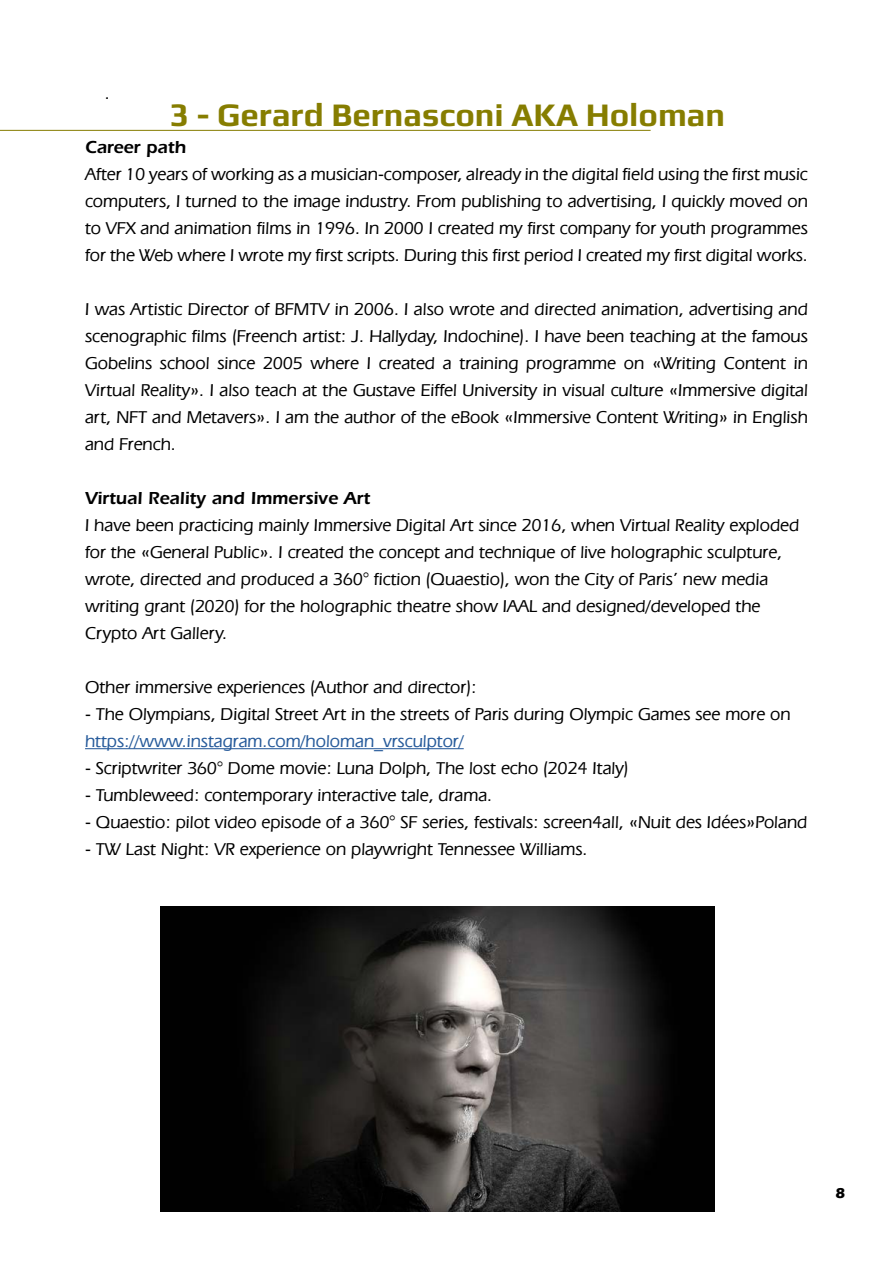
<style>
.page{position:relative;width:893px;height:1263px;background:#fff}
.page>*{position:absolute;margin:0;border:0;box-sizing:border-box;transform-origin:0 0}
.t1{font:700 33px "Play";color:#867d00}
.t2{font:500 18px/27px "Eras IT Cby BT";color:#000;text-align:justify}
.t3{font:500 18px "Eras IT Cby BT";color:#275b9b}
.t4{font:600 18px "Itc Eras";color:#000}
.t5{font:700 15px "Eras ITC";color:#000}
</style>
<div class="page">
<hr style="left:0;top:130px;width:651px;height:1px;background:#867d00">
<hr style="left:85px;top:748px;width:379px;height:1px;background:#275b9b">
<img style="left:160px;top:906px;width:554px;height:306px">
<p class="t2" style="left:105px;top:79px;width:6px">.</p>
<h1 class="t1" style="left:170px;top:95px;width:557px">3 - Gerard Bernasconi AKA Holoman</h1>
<p class="t4" style="left:85px;top:136px;width:103px">Career path</p>
<p class="t2" style="left:85px;top:160px;width:724px">After 10 years of working as a musician-composer, already in the digital field using the first music computers, I turned to the image industry. From publishing to advertising, I quickly moved on to VFX and animation films in 1996. In 2000 I created my first company for youth programmes for the Web where I wrote my first scripts. During this first period I created my first digital works.</p>
<p class="t2" style="left:85px;top:295px;width:724px">I was Artistic Director of BFMTV in 2006. I also wrote and directed animation, advertising and scenographic films (Freench artist: J. Hallyday, Indochine). I have been teaching at the famous Gobelins school since 2005 where I created a training programme on «Writing Content in Virtual Reality». I also teach at the Gustave Eiffel University in visual culture «Immersive digital art, NFT and Metavers». I am the author of the eBook «Immersive Content Writing» in English and French.</p>
<p class="t4" style="left:85px;top:487px;width:287px">Virtual Reality and Immersive Art</p>
<p class="t2" style="left:85px;top:511px;width:716px;text-align:left">I have been practicing mainly Immersive Digital Art since 2016, when Virtual Reality exploded for the «General Public». I created the concept and technique of live holographic sculpture, wrote, directed and produced a 360° fiction (Quaestio), won the City of Paris’ new media writing grant (2020) for the holographic theatre show IAAL and designed/developed the Crypto Art Gallery.</p>
<p class="t2" style="left:85px;top:673px;width:393px">Other immersive experiences (Author and director):</p>
<p class="t2" style="left:85px;top:700px;width:707px">- The Olympians, Digital Street Art in the streets of Paris during Olympic Games see more on</p>
<p class="t3" style="left:85px;top:730px;width:380px">https://www.instagram.com/holoman_vrsculptor/</p>
<p class="t2" style="left:85px;top:754px;width:545px">- Scriptwriter 360° Dome movie: Luna Dolph, The lost echo (2024 Italy)</p>
<p class="t2" style="left:85px;top:781px;width:409px">- Tumbleweed: contemporary interactive tale, drama.</p>
<p class="t2" style="left:85px;top:808px;width:724px">- Quaestio: pilot video episode of a 360° SF series, festivals: screen4all, «Nuit des Idées»Poland</p>
<p class="t2" style="left:85px;top:835px;width:504px">- TW Last Night: VR experience on playwright Tennessee Williams.</p>
<p class="t5" style="left:835px;top:1184px;width:11px">8</p>
</div>
